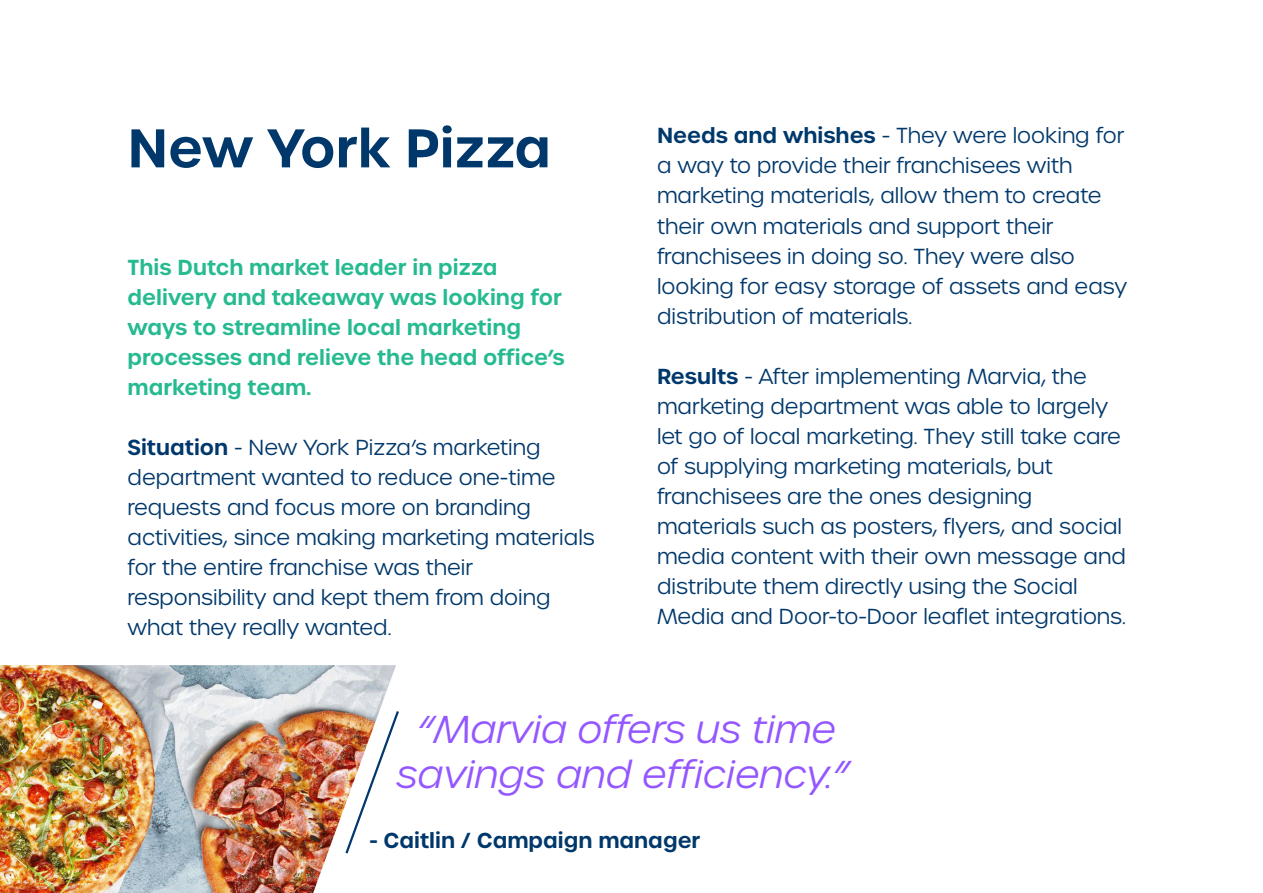
<style>
.page{position:relative;width:1263px;height:893px;background:#fff}
.page>*{position:absolute;margin:0;border:0;box-sizing:border-box;transform-origin:0 0}
.t1{font:600 52.5px "Urbane";color:#00386b}
.t2{font:italic 300 37.5px/45px "Urbane";color:#9457ff;text-align:center}
.t3{font:300 21px/30px "Urbane";color:#00386b}
.t4{font:600 21px/30px "Urbane";color:#26ba91}
.t5{font:600 21px "Urbane";color:#00386b}
.s1{font-weight:600}
</style>
<div class="page">
<img style="left:0;top:665px;width:396px;height:228px">
<img style="left:344px;top:709px;width:55px;height:147px">
<p class="t1" style="left:128px;top:113px;width:425px">New York Pizza</p>
<p class="t4" style="left:128px;top:253px;width:371px">This Dutch market leader in pizza</p>
<p class="t4" style="left:128px;top:283px;width:436px">delivery and takeaway was looking for ways to streamline local marketing</p>
<p class="t4" style="left:128px;top:343px;width:439px">processes and relieve the head office’s marketing team.</p>
<p class="t3" style="left:128px;top:433px;width:414px"><span class="s1">Situation</span> - New York Pizza’s marketing</p>
<p class="t3" style="left:128px;top:463px;width:429px">department wanted to reduce one-time</p>
<p class="t3" style="left:128px;top:493px;width:405px">requests and focus more on branding</p>
<p class="t3" style="left:128px;top:523px;width:469px">activities, since making marketing materials for the entire franchise was their</p>
<p class="t3" style="left:128px;top:583px;width:425px">responsibility and kept them from doing what they really wanted.</p>
<p class="t3" style="left:657px;top:121px;width:469px"><span class="s1">Needs and whishes</span> - They were looking for a way to provide their franchisees with</p>
<p class="t3" style="left:657px;top:181px;width:446px">marketing materials, allow them to create their own materials and support their</p>
<p class="t3" style="left:657px;top:241px;width:472px">franchisees in doing so. They were also looking for easy storage of assets and easy distribution of materials.</p>
<p class="t3" style="left:657px;top:361px;width:465px"><span class="s1">Results</span> - After implementing Marvia, the marketing department was able to largely let go of local marketing. They still take care of supplying marketing materials, but</p>
<p class="t3" style="left:657px;top:481px;width:377px">franchisees are the ones designing</p>
<p class="t3" style="left:657px;top:511px;width:470px">materials such as posters, flyers, and social media content with their own message and distribute them directly using the Social</p>
<p class="t3" style="left:657px;top:601px;width:470px">Media and Door-to-Door leaflet integrations.</p>
<p class="t2" style="left:396px;top:707px;width:454px">“Marvia offers us time savings and efficiency.”</p>
<p class="t5" style="left:369px;top:826px;width:332px">- Caitlin / Campaign manager</p>
</div>
